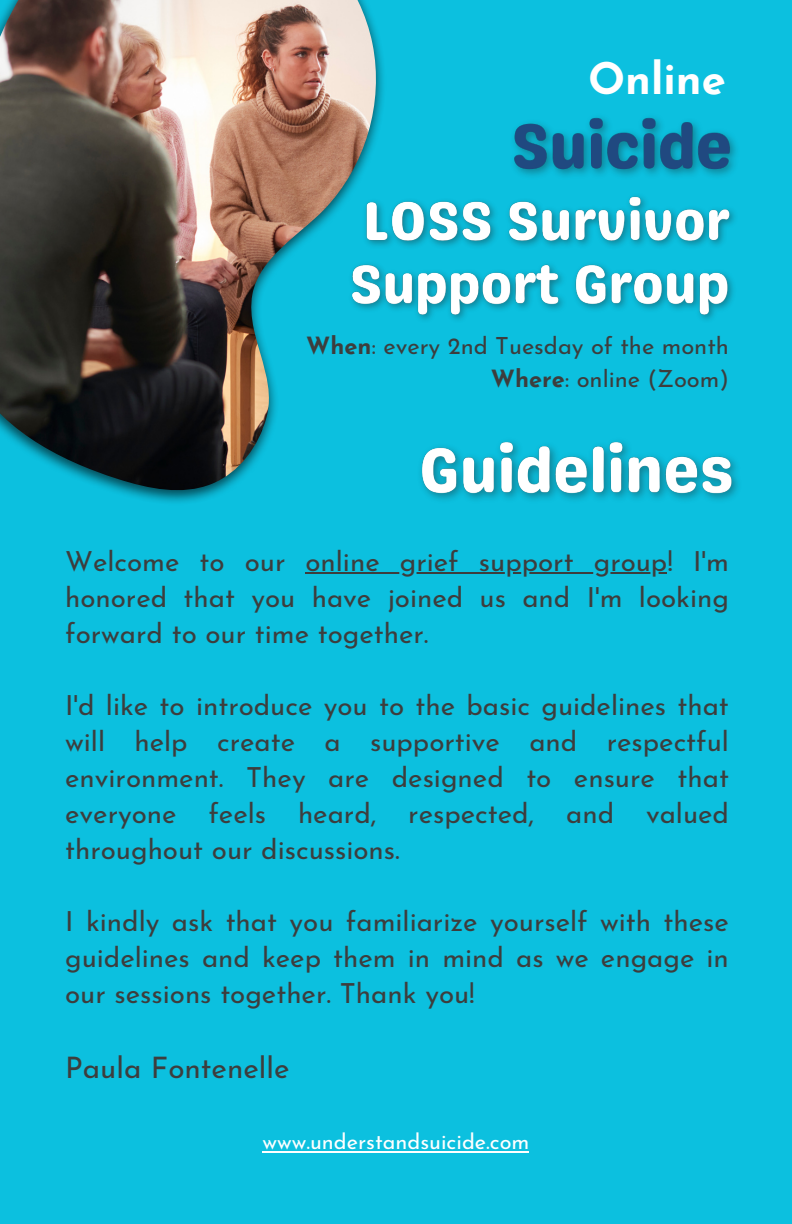
<style>
.page{position:relative;width:792px;height:1224px;background:#0cc0df}
.page>*{position:absolute;margin:0;border:0;box-sizing:border-box;transform-origin:0 0}
.t1{font:700 43.6px "Josefin Sans";color:#fff}
.t2{font:29.6px "Josefin Sans";color:#3d3d3d}
.t3{font:27.6px/36px "Josefin Sans";color:#3d3d3d;text-align:justify}
.t4{font:23.6px "Josefin Sans";color:#3d3d3d}
.t5{font:21.6px "Josefin Sans";color:#fff}
.s1{font-weight:700}
</style>
<div class="page">
<img style="left:117px;top:37px;width:266px;height:465px">
<img style="left:0;top:0;width:377px;height:491px">
<hr style="left:306px;top:573px;width:361px;height:1px;background:#3d3d3d">
<img style="left:514px;top:117px;width:222px;height:59px">
<img style="left:340px;top:186px;width:395px;height:143px">
<hr style="left:263px;top:1151px;width:266px;height:1px;background:#fff">
<img style="left:421px;top:441px;width:317px;height:59px">
<h4 class="t1" style="left:588px;top:62px;width:139px">Online</h4>
<h4 class="t4" style="left:306px;top:336px;width:424px"><span class="s1">When</span>: every 2nd Tuesday of the month</h4>
<h4 class="t4" style="left:491px;top:369px;width:240px"><span class="s1">Where</span>: online (Zoom)</h4>
<h3 class="t3" style="left:65px;top:546px;width:222px">Welcome to our</h3>
<p class="t3" style="left:65px;top:546px;width:665px;text-indent:240px">online grief support group! I'm honored that you have joined us and I'm looking forward to our time together.</p>
<p class="t3" style="left:65px;top:690px;width:665px">I'd like to introduce you to the basic guidelines that</p>
<p class="t3" style="left:65px;top:726px;width:665px">will help create a supportive and respectful environment. They are designed to ensure that everyone feels heard, respected, and valued throughout our discussions.</p>
<p class="t3" style="left:65px;top:906px;width:665px">I kindly ask that you familiarize yourself with these</p>
<h4 class="t3" style="left:65px;top:942px;width:665px">guidelines and keep them in mind as we engage in our sessions together. Thank you!</h4>
<h4 class="t2" style="left:65px;top:1056px;width:226px">Paula Fontenelle</h4>
<p class="t5" style="left:263px;top:1133px;width:268px">www.understandsuicide.com</p>
</div>
